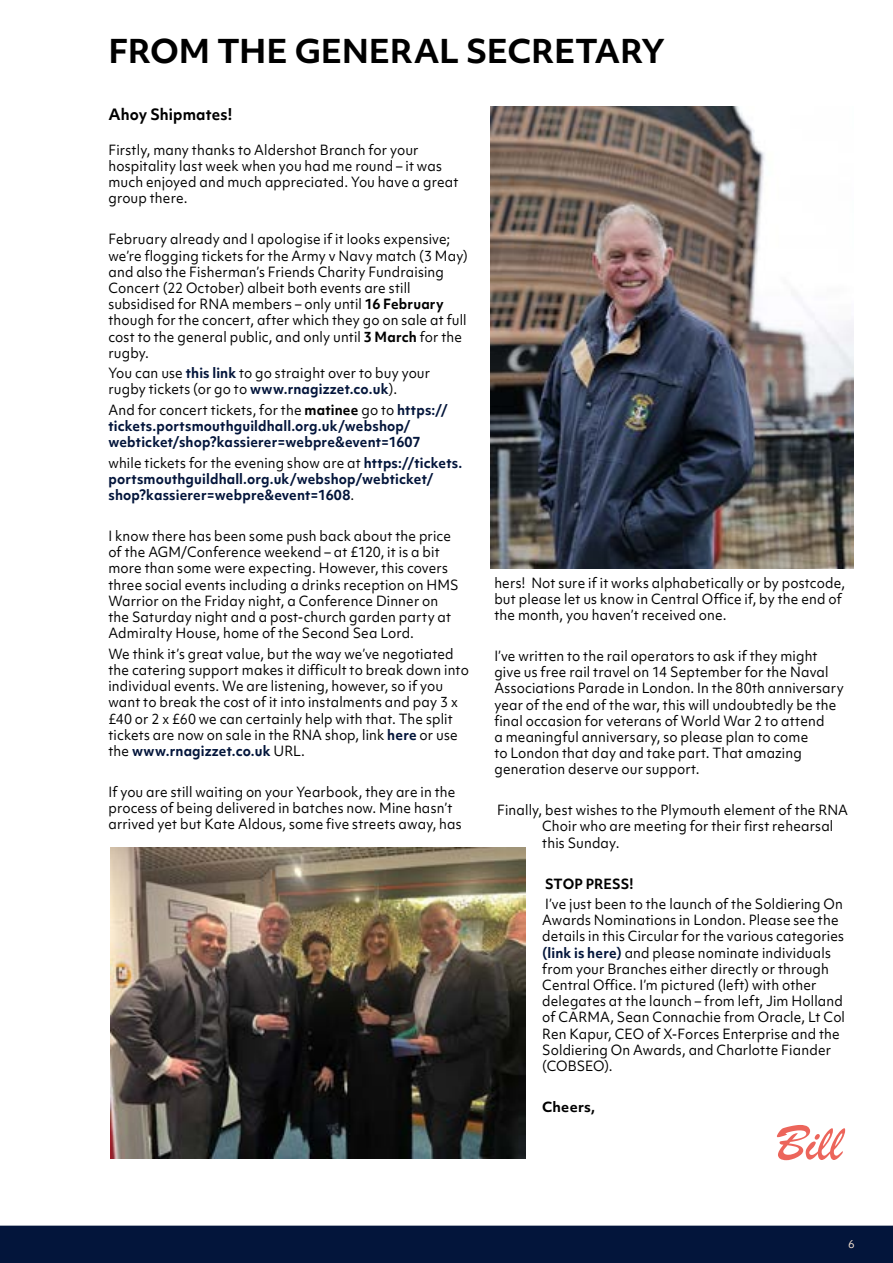
<style>
.page{position:relative;width:893px;height:1263px;background:#fff}
.page>*{position:absolute;margin:0;border:0;box-sizing:border-box;transform-origin:0 0}
.t1{font:52.8px "Brush Script";color:#ec655b}
.t2{font:700 31.5px "Objektiv Mk 1";letter-spacing:-.015em;color:#000}
.t3{font:700 15px "Objektiv Mk 1";letter-spacing:.01em;color:#000}
.t4{font:13.5px/16.2px "Objektiv Mk 1";letter-spacing:.01em;color:#000;scale:.95 1}
.t5{font:700 13.5px/16.2px "Objektiv Mk 1";letter-spacing:.015em;color:#03153b;scale:.95 1}
.t6{font:700 13.5px "Objektiv Mk 1";letter-spacing:.005em;color:#000;scale:.95 1}
.t7{font:700 13.5px "Objektiv Mk 1";letter-spacing:.005em;color:#000}
.t8{font:10.5px "Objektiv Mk 1";color:#fee9d6}
.s1{font-weight:700}
.s2{font-weight:700;color:#03153b}
.s3{font-weight:400;color:#000}
.s4{color:#000}
</style>
<div class="page">
<img style="left:491px;top:106px;width:363px;height:462px">
<img style="left:110px;top:848px;width:415px;height:311px">
<div style="left:0;top:1225px;width:893px;height:38px;background:#03153b"></div>
<h2 class="t2" style="left:108px;top:29px;width:558px">FROM THE GENERAL SECRETARY</h2>
<p class="t3" style="left:108px;top:103px;width:126px">Ahoy Shipmates!</p>
<p class="t4" style="left:108px;top:142px;width:370px">Firstly, many thanks to Aldershot Branch for your hospitality last week when you had me round – it was much enjoyed and much appreciated. You have a great group there.</p>
<p class="t4" style="left:108px;top:231px;width:380px">February already and I apologise if it looks expensive; we’re flogging tickets for the Army v Navy match (3 May) and also the Fisherman’s Friends Charity Fundraising Concert (22 October) albeit both events are still subsidised for RNA members – only until <span class="s1">16 February </span>though for the concert, after which they go on sale at full cost to the general public, and only until <span class="s1">3 March</span> for the rugby.</p>
<p class="t4" style="left:108px;top:365px;width:340px">You can use <span class="s2">this link</span> to go straight over to buy your rugby tickets (or go to <span class="s2">www.rnagizzet.co.uk</span>).</p>
<p class="t5" style="left:108px;top:401px;width:359px"><span class="s3">And for concert tickets, for the</span> <span class="s4">matinee</span> <span class="s3">go to</span> https:// tickets.portsmouthguildhall.org.uk/webshop/ webticket/shop?kassierer=webpre&amp;event=1607</p>
<p class="t5" style="left:108px;top:454px;width:374px"><span class="s3">while tickets for the evening show are at</span> https://tickets. portsmouthguildhall.org.uk/webshop/webticket/ shop?kassierer=webpre&amp;event=1608<span class="s3">.</span></p>
<p class="t4" style="left:108px;top:528px;width:370px">I know there has been some push back about the price of the AGM/Conference weekend – at £120, it is a bit more than some were expecting. However, this covers three social events including a drinks reception on HMS Warrior on the Friday night, a Conference Dinner on the Saturday night and a post-church garden party at Admiralty House, home of the Second Sea Lord.</p>
<p class="t4" style="left:108px;top:645px;width:381px">We think it’s great value, but the way we’ve negotiated the catering support makes it difficult to break down into individual events. We are listening, however, so if you want to break the cost of it into instalments and pay 3 x £40 or 2 x £60 we can certainly help with that. The split tickets are now on sale in the RNA shop, link <span class="s2">here</span> or use the <span class="s2">www.rnagizzet.co.uk</span> URL.</p>
<p class="t4" style="left:108px;top:784px;width:373px">If you are still waiting on your Yearbook, they are in the process of being delivered in batches now. Mine hasn’t arrived yet but Kate Aldous, some five streets away, has</p>
<p class="t4" style="left:494px;top:574px;width:371px">hers! Not sure if it works alphabetically or by postcode, but please let us know in Central Office if, by the end of the month, you haven’t received one.</p>
<p class="t4" style="left:494px;top:648px;width:369px">I’ve written to the rail operators to ask if they might give us free rail travel on 14 September for the Naval Associations Parade in London. In the 80th anniversary year of the end of the war, this will undoubtedly be the final occasion for veterans of World War 2 to attend<br>a meaningful anniversary, so please plan to come<br>to London that day and take part. That amazing generation deserve our support.</p>
<p class="t4" style="left:542px;top:802px;width:323px;text-indent:-45px">Finally, best wishes to the Plymouth element of the RNA<br>Choir who are meeting for their first rehearsal this Sunday.</p>
<p class="t6" style="left:545px;top:874px;width:95px">STOP PRESS!</p>
<p class="t4" style="left:542px;top:896px;width:320px">I’ve just been to the launch of the Soldiering On Awards Nominations in London. Please see the details in this Circular for the various categories <span class="s2">(link is here)</span> and please nominate individuals from your Branches either directly or through Central Office. I’m pictured (left) with other delegates at the launch – from left, Jim Holland of CARMA, Sean Connachie from Oracle, Lt Col Ren Kapur, CEO of X-Forces Enterprise and the Soldiering On Awards, and Charlotte Fiander (COBSEO).</p>
<p class="t7" style="left:542px;top:1097px;width:55px">Cheers,</p>
<h1 class="t1" style="left:776px;top:1108px;width:68px">Bill</h1>
<p class="t8" style="left:848px;top:1236px;width:8px">6</p>
</div>
